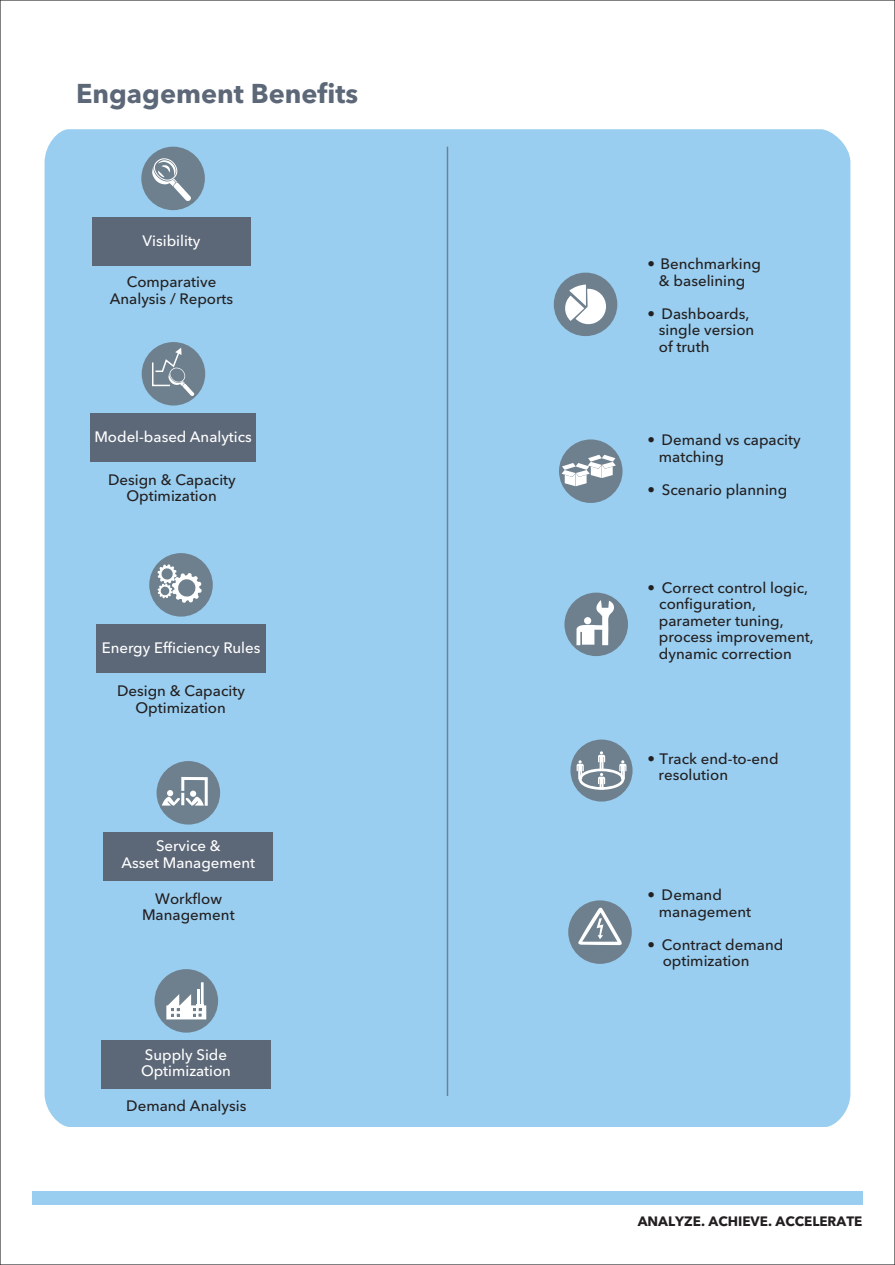
<style>
.page{position:relative;width:895px;height:1265px;background:#fff}
.page>*{position:absolute;margin:0;border:0;box-sizing:border-box;transform-origin:0 0}
.t1{font:700 27px "Avenir Next LT Pro";color:#5c6777}
.t2{font:500 15px/16.5px "Avenir Next LT Pro";color:#231f20}
.t3{font:500 15px/16.5px "Avenir Next LT Pro";color:#fff;text-align:center}
.t4{font:700 13.5px "Avenir Next LT Pro";color:#231f20}
</style>
<div class="page">
<div style="left:32px;top:1191px;width:830px;height:13px;background:#99cef0"></div>
<div style="left:45px;top:129px;width:805px;height:998px;background:#99cef0"></div>
<div style="left:553px;top:273px;width:64px;height:63px;background:#6e808e;border-radius:50%"></div>
<svg style="left:565px;top:284px;width:40px;height:40px"></svg>
<div style="left:558px;top:439px;width:64px;height:64px;background:#6e808e;border-radius:50%"></div>
<svg style="left:561px;top:455px;width:54px;height:31px"></svg>
<div style="left:564px;top:592px;width:63px;height:64px;background:#6e808e;border-radius:50%"></div>
<svg style="left:576px;top:600px;width:38px;height:45px"></svg>
<div style="left:583px;top:617px;width:8px;height:7px;background:#fff;border-radius:50%"></div>
<div style="left:570px;top:739px;width:62px;height:62px;background:#6e808e;border-radius:50%"></div>
<svg style="left:576px;top:751px;width:50px;height:39px"></svg>
<div style="left:568px;top:900px;width:63px;height:64px;background:#6e808e;border-radius:50%"></div>
<svg style="left:576px;top:907px;width:46px;height:38px"></svg>
<hr style="left:446px;top:147px;width:2px;height:949px;background:#6e808e">
<div style="left:141px;top:147px;width:64px;height:63px;background:#6e808e;border-radius:50%"></div>
<svg style="left:152px;top:158px;width:39px;height:43px"></svg>
<div style="left:92px;top:218px;width:159px;height:48px;background:#5c6777"></div>
<div style="left:142px;top:342px;width:63px;height:63px;background:#6e808e;border-radius:50%"></div>
<svg style="left:151px;top:348px;width:43px;height:48px"></svg>
<div style="left:91px;top:413px;width:165px;height:48px;background:#5c6777"></div>
<div style="left:149px;top:553px;width:64px;height:63px;background:#6e808e;border-radius:50%"></div>
<svg style="left:157px;top:564px;width:45px;height:39px"></svg>
<div style="left:96px;top:624px;width:169px;height:48px;background:#5c6777"></div>
<div style="left:156px;top:761px;width:64px;height:63px;background:#6e808e;border-radius:50%"></div>
<svg style="left:162px;top:777px;width:46px;height:29px"></svg>
<div style="left:104px;top:832px;width:169px;height:48px;background:#5c6777"></div>
<div style="left:154px;top:969px;width:64px;height:63px;background:#6e808e;border-radius:50%"></div>
<svg style="left:166px;top:982px;width:40px;height:37px"></svg>
<div style="left:181px;top:1007px;width:10px;height:10px;background:#fff"></div>
<div style="left:102px;top:1040px;width:169px;height:48px;background:#5c6777"></div>
<h1 class="t1" style="left:76px;top:76px;width:283px">Engagement Benefits</h1>
<p class="t3" style="left:142px;top:233px;width:59px">Visibility</p>
<p class="t2" style="left:110px;top:274px;width:125px;text-align:center">Comparative<br>Analysis / Reports</p>
<p class="t3" style="left:94px;top:428px;width:159px">Model-based Analytics</p>
<p class="t2" style="left:108px;top:471px;width:129px;text-align:center">Design &amp; Capacity<br>Optimization</p>
<p class="t3" style="left:102px;top:639px;width:160px">Energy Efficiency Rules</p>
<p class="t2" style="left:117px;top:683px;width:129px;text-align:center">Design &amp; Capacity<br>Optimization</p>
<p class="t3" style="left:121px;top:838px;width:135px">Service &amp;<br>Asset Management</p>
<p class="t2" style="left:142px;top:890px;width:94px;text-align:center">Workflow<br>Management</p>
<p class="t3" style="left:141px;top:1046px;width:91px;text-align:left">Supply Side<br>Optimization</p>
<p class="t2" style="left:126px;top:1097px;width:122px">Demand Analysis</p>
<p class="t2" style="left:647px;top:256px;width:115px;text-align:center">• Benchmarking &amp; baselining</p>
<p class="t2" style="left:658px;top:305px;width:97px;text-indent:-11px">• Dashboards, single version of truth</p>
<p class="t2" style="left:658px;top:432px;width:143px;text-indent:-11px">• Demand vs capacity matching</p>
<p class="t2" style="left:647px;top:481px;width:141px">• Scenario planning</p>
<p class="t2" style="left:658px;top:579px;width:156px;text-indent:-12px">• Correct control logic, configuration, parameter tuning, process improvement, dynamic correction</p>
<p class="t2" style="left:658px;top:750px;width:121px;text-indent:-11px">• Track end-to-end resolution</p>
<p class="t2" style="left:658px;top:887px;width:94px;text-indent:-11px">• Demand management</p>
<p class="t2" style="left:662px;top:936px;width:122px;text-indent:-15px">• Contract demand optimization</p>
<p class="t4" style="left:637px;top:1212px;width:226px">ANALYZE. ACHIEVE. ACCELERATE</p>
</div>
